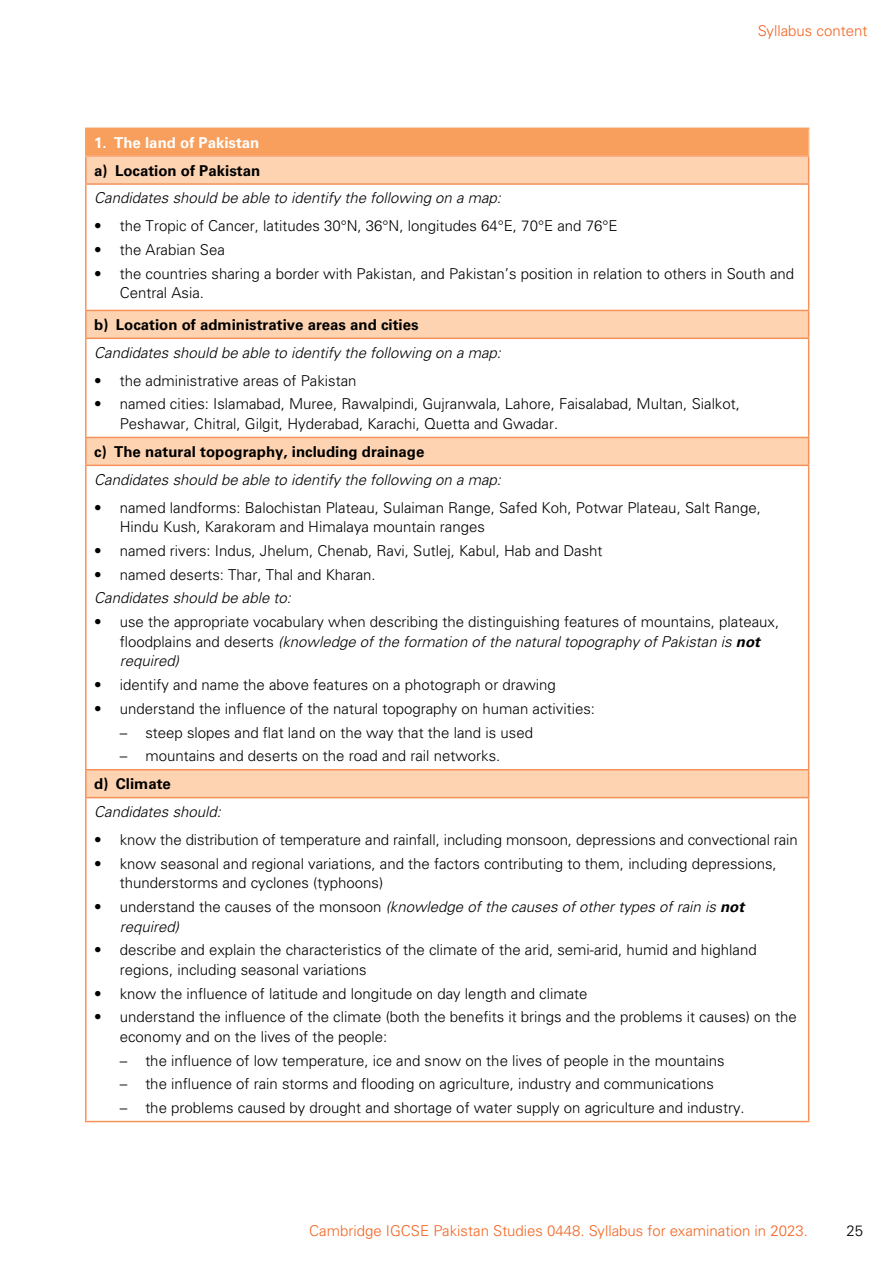
<style>
.page{position:relative;width:893px;height:1263px;background:#fff}
.page>*{position:absolute;margin:0;border:0;box-sizing:border-box;transform-origin:0 0}
._7__Bullets_copy_ind{font:300 15px/19.5px "Univers LT Std";color:#000}
.First_para_before_bu{font:italic 300 15px/19.5px "Univers LT Std";color:#000}
._9__Bold_course_copy{font:700 15px "Univers LT Std";color:#000}
.t1{font:300 15px "Univers LT Std";color:#f26522}
._6__Bulleted_copy_NO{font:italic 300 15px "Univers LT Std";color:#000}
.Table_header_row{font:700 15px "Univers LT Std";color:#fff}
.s1{font-style:italic}
.s2{font-weight:700;font-style:italic}
.s3{font-style:normal}
.s4{font-weight:700}
</style>
<div class="page">
<div style="left:86px;top:128px;width:723px;height:28px;background:#f89f5d"></div>
<svg style="left:87px;top:157px;width:721px;height:640px"></svg>
<hr style="left:85px;top:310px;width:724px;height:1px;background:#f7915a">
<hr style="left:85px;top:338px;width:724px;height:1px;background:#f7915a">
<hr style="left:85px;top:437px;width:724px;height:1px;background:#f7915a">
<hr style="left:85px;top:465px;width:724px;height:1px;background:#f7915a">
<hr style="left:85px;top:769px;width:724px;height:1px;background:#f7915a">
<hr style="left:85px;top:157px;width:2px;height:26px;background:#f7915a">
<hr style="left:85px;top:183px;width:724px;height:2px;background:#f7915a">
<hr style="left:85px;top:128px;width:724px;height:1px;background:#f89f5d">
<hr style="left:85px;top:129px;width:2px;height:26px;background:#f89f5d">
<svg style="left:808px;top:129px;width:1px;height:54px"></svg>
<hr style="left:85px;top:155px;width:724px;height:2px;background:#faae81">
<hr style="left:85px;top:185px;width:2px;height:125px;background:#f7915a">
<hr style="left:808px;top:185px;width:1px;height:125px;background:#f7915a">
<hr style="left:85px;top:311px;width:2px;height:27px;background:#f7915a">
<svg style="left:808px;top:311px;width:1px;height:27px"></svg>
<hr style="left:85px;top:339px;width:2px;height:98px;background:#f7915a">
<hr style="left:808px;top:339px;width:1px;height:98px;background:#f7915a">
<hr style="left:85px;top:438px;width:2px;height:27px;background:#f7915a">
<svg style="left:808px;top:438px;width:1px;height:27px"></svg>
<hr style="left:85px;top:466px;width:2px;height:303px;background:#f7915a">
<hr style="left:808px;top:466px;width:1px;height:303px;background:#f7915a">
<hr style="left:85px;top:770px;width:2px;height:27px;background:#f7915a">
<svg style="left:808px;top:770px;width:1px;height:27px"></svg>
<hr style="left:85px;top:797px;width:724px;height:1px;background:#f7915a">
<hr style="left:85px;top:798px;width:2px;height:323px;background:#f7915a">
<hr style="left:808px;top:798px;width:1px;height:323px;background:#f7915a">
<hr style="left:85px;top:1121px;width:724px;height:1px;background:#f7915a">
<p class="t1" style="left:758px;top:22px;width:111px">Syllabus content</p>
<p class="Table_header_row" style="left:94px;top:134px;width:167px">1. The land of Pakistan</p>
<p class="_9__Bold_course_copy" style="left:94px;top:161px;width:167px">a) Location of Pakistan</p>
<p class="First_para_before_bu" style="left:94px;top:189px;width:408px">Candidates should be able to identify the following on a map:</p>
<p class="_7__Bullets_copy_ind" style="left:94px;top:216px;width:525px">• the Tropic of Cancer, latitudes 30°N, 36°N, longitudes 64°E, 70°E and 76°E</p>
<p class="_7__Bullets_copy_ind" style="left:94px;top:240px;width:132px">• the Arabian Sea</p>
<p class="_7__Bullets_copy_ind" style="left:120px;top:264px;width:676px;text-indent:-26px">• the countries sharing a border with Pakistan, and Pakistan’s position in relation to others in South and<br>Central Asia.</p>
<p class="_9__Bold_course_copy" style="left:94px;top:316px;width:326px">b) Location of administrative areas and cities</p>
<p class="First_para_before_bu" style="left:94px;top:343px;width:408px">Candidates should be able to identify the following on a map:</p>
<p class="_7__Bullets_copy_ind" style="left:94px;top:371px;width:264px">• the administrative areas of Pakistan</p>
<p class="_7__Bullets_copy_ind" style="left:120px;top:394px;width:622px;text-indent:-26px">• named cities: Islamabad, Muree, Rawalpindi, Gujranwala, Lahore, Faisalabad, Multan, Sialkot,<br>Peshawar, Chitral, Gilgit, Hyderabad, Karachi, Quetta and Gwadar.</p>
<p class="_9__Bold_course_copy" style="left:94px;top:443px;width:332px">c) The natural topography, including drainage</p>
<p class="First_para_before_bu" style="left:94px;top:470px;width:408px">Candidates should be able to identify the following on a map:</p>
<p class="_7__Bullets_copy_ind" style="left:120px;top:498px;width:642px;text-indent:-26px">• named landforms: Balochistan Plateau, Sulaiman Range, Safed Koh, Potwar Plateau, Salt Range,<br>Hindu Kush, Karakoram and Himalaya mountain ranges</p>
<p class="_7__Bullets_copy_ind" style="left:94px;top:541px;width:510px">• named rivers: Indus, Jhelum, Chenab, Ravi, Sutlej, Kabul, Hab and Dasht</p>
<p class="_7__Bullets_copy_ind" style="left:94px;top:565px;width:283px">• named deserts: Thar, Thal and Kharan.</p>
<p class="_6__Bulleted_copy_NO" style="left:94px;top:589px;width:198px">Candidates should be able to:</p>
<p class="_7__Bullets_copy_ind" style="left:120px;top:612px;width:661px;text-indent:-26px">• use the appropriate vocabulary when describing the distinguishing features of mountains, plateaux, floodplains and deserts <span class="s1">(knowledge of the formation of the natural topography of Pakistan is</span> <span class="s2">not </span><span class="s1">required)</span></p>
<p class="_7__Bullets_copy_ind" style="left:94px;top:675px;width:463px">• identify and name the above features on a photograph or drawing</p>
<p class="_7__Bullets_copy_ind" style="left:94px;top:699px;width:502px">• understand the influence of the natural topography on human activities:</p>
<p class="_7__Bullets_copy_ind" style="left:120px;top:722px;width:415px">– steep slopes and flat land on the way that the land is used</p>
<p class="_7__Bullets_copy_ind" style="left:120px;top:746px;width:382px">– mountains and deserts on the road and rail networks.</p>
<p class="_9__Bold_course_copy" style="left:94px;top:775px;width:78px">d) Climate</p>
<p class="First_para_before_bu" style="left:94px;top:802px;width:128px">Candidates should:</p>
<p class="_7__Bullets_copy_ind" style="left:94px;top:830px;width:705px">• know the distribution of temperature and rainfall, including monsoon, depressions and convectional rain</p>
<p class="_7__Bullets_copy_ind" style="left:120px;top:854px;width:658px;text-indent:-26px">• know seasonal and regional variations, and the factors contributing to them, including depressions, thunderstorms and cyclones (typhoons)</p>
<p class="First_para_before_bu" style="left:120px;top:897px;width:626px;text-indent:-26px"><span class="s3">• understand the causes of the monsoon</span> (knowledge of the causes of other types of rain is <span class="s4">not </span>required)</p>
<p class="_7__Bullets_copy_ind" style="left:120px;top:940px;width:638px;text-indent:-26px">• describe and explain the characteristics of the climate of the arid, semi-arid, humid and highland regions, including seasonal variations</p>
<p class="_7__Bullets_copy_ind" style="left:94px;top:983px;width:495px">• know the influence of latitude and longitude on day length and climate</p>
<p class="_7__Bullets_copy_ind" style="left:120px;top:1007px;width:678px;text-indent:-26px">• understand the influence of the climate (both the benefits it brings and the problems it causes) on the economy and on the lives of the people:</p>
<p class="_7__Bullets_copy_ind" style="left:120px;top:1050px;width:606px">– the influence of low temperature, ice and snow on the lives of people in the mountains</p>
<p class="_7__Bullets_copy_ind" style="left:120px;top:1074px;width:596px">– the influence of rain storms and flooding on agriculture, industry and communications</p>
<p class="_7__Bullets_copy_ind" style="left:120px;top:1098px;width:626px">– the problems caused by drought and shortage of water supply on agriculture and industry.</p>
<p class="t1" style="left:309px;top:1221px;width:500px">Cambridge IGCSE Pakistan Studies 0448. Syllabus for examination in 2023.</p>
<p class="_7__Bullets_copy_ind" style="left:846px;top:1220px;width:18px">25</p>
</div>
